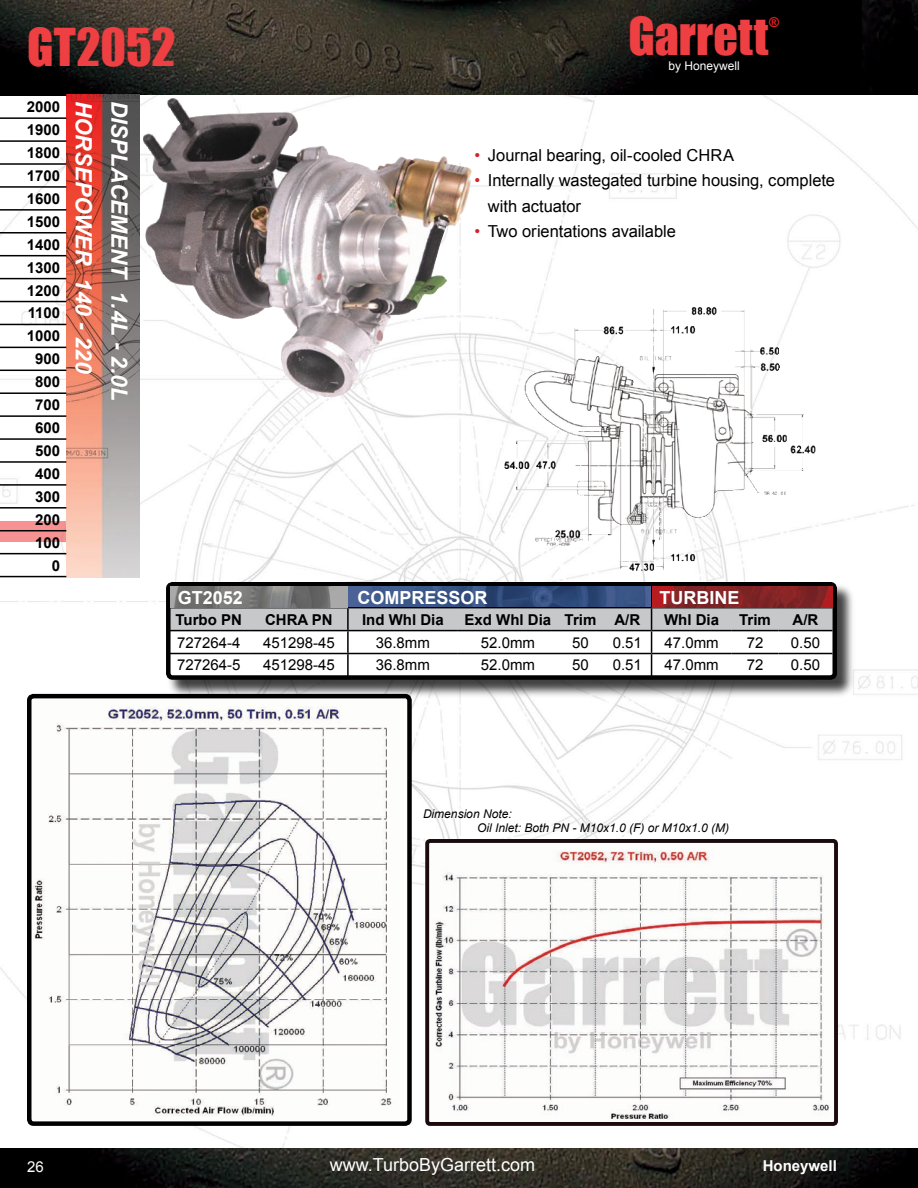
<style>
.page{position:relative;width:918px;height:1188px;background:#fff}
.page>*{position:absolute;margin:0;border:0;box-sizing:border-box;transform-origin:0 0}
.t1{font:48px "Impact";color:#ee3f42}
.t2{font:italic 700 22.5px "Arial";letter-spacing:-.005em;color:#fff}
.t3{font:700 18px "Arial";color:#fff}
.t4{font:18px "Arial";color:#fff}
.t5{font:16.5px/25.5px "Arial";letter-spacing:-.005em;color:#000}
.t6{font:16.5px/25.5px "Arial";color:#d2232a}
.t7{font:700 15px/23px "Arial";color:#000;text-align:right}
.t8{font:15px "Arial";color:#000}
.t9{font:700 15px "Arial";color:#fff}
.t10{font:15px "Arial";color:#fffffb}
.t11{font:700 13.5px "Arial";color:#ed2224}
.t12{font:italic 12px/14.4px "Arial";color:#000}
.t13{font:12px "Arial";color:#fff}
</style>
<div class="page">
<img style="left:0;top:94px;width:918px;height:1055px">
<img style="left:0;top:0;width:918px;height:94px">
<img style="left:0;top:1149px;width:918px;height:39px">
<img style="left:29px;top:696px;width:380px;height:428px;border-radius:4px">
<div style="left:27px;top:694px;width:385px;height:432px;border:4px solid #000;border-radius:4px"></div>
<img style="left:427px;top:841px;width:409px;height:283px;border-radius:3px">
<div style="left:425px;top:839px;width:413px;height:287px;border:4px solid #1c0b0d;border-radius:3px"></div>
<div style="left:0;top:521px;width:67px;height:21px;background:#f69292"></div>
<img style="left:163px;top:98px;width:309px;height:299px">
<img style="left:653px;top:307px;width:127px;height:250px">
<img style="left:66px;top:95px;width:74px;height:482px">
<hr style="left:0;top:94px;width:66px;height:2px;background:#000">
<hr style="left:0;top:117px;width:66px;height:2px;background:#000">
<hr style="left:0;top:140px;width:66px;height:2px;background:#000">
<hr style="left:0;top:163px;width:66px;height:2px;background:#000">
<hr style="left:0;top:186px;width:66px;height:2px;background:#000">
<hr style="left:0;top:209px;width:66px;height:2px;background:#000">
<hr style="left:0;top:232px;width:66px;height:2px;background:#000">
<hr style="left:0;top:255px;width:66px;height:1px;background:#000">
<hr style="left:0;top:278px;width:66px;height:1px;background:#000">
<hr style="left:0;top:301px;width:66px;height:1px;background:#000">
<hr style="left:0;top:324px;width:66px;height:1px;background:#000">
<hr style="left:0;top:347px;width:66px;height:1px;background:#000">
<hr style="left:0;top:370px;width:66px;height:1px;background:#000">
<hr style="left:0;top:392px;width:66px;height:2px;background:#000">
<hr style="left:0;top:415px;width:66px;height:2px;background:#000">
<hr style="left:0;top:438px;width:66px;height:2px;background:#000">
<hr style="left:0;top:461px;width:66px;height:2px;background:#000">
<hr style="left:0;top:484px;width:66px;height:2px;background:#000">
<hr style="left:0;top:507px;width:66px;height:2px;background:#000">
<hr style="left:0;top:530px;width:66px;height:1px;background:#000">
<hr style="left:0;top:553px;width:66px;height:1px;background:#000">
<hr style="left:0;top:576px;width:66px;height:1px;background:#000">
<div style="left:166px;top:582px;width:690px;height:117px;background:#000;opacity:.75"></div>
<svg style="left:171px;top:587px;width:661px;height:88px"></svg>
<hr style="left:348px;top:607px;width:110px;height:1px;background:#000">
<hr style="left:458px;top:607px;width:100px;height:1px;background:#000">
<hr style="left:558px;top:607px;width:45px;height:1px;background:#000">
<hr style="left:603px;top:607px;width:49px;height:1px;background:#000">
<div style="left:166px;top:582px;width:671px;height:98px;border:4px solid #000;border-radius:4px"></div>
<img style="left:349px;top:586px;width:483px;height:21px">
<img style="left:170px;top:586px;width:177px;height:21px">
<h1 class="t1" style="left:27px;top:10px;width:150px">GT2052</h1>
<p class="t7" style="left:27px;top:96px;width:35px">2000<br>1900<br>1800<br>1700<br>1600<br>1500<br>1400<br>1300<br>1200<br>1100<br>1000<br>900<br>800<br>700<br>600<br>500<br>400<br>300<br>200<br>100<br>0</p>
<h2 class="t2" style="left:98px;top:101px;width:274px;rotate:90deg">HORSEPOWER 140 - 220</h2>
<h2 class="t2" style="left:134px;top:101px;width:301px;rotate:90deg">DISPLACEMENT 1.4L - 2.0L</h2>
<h1 class="t1" style="left:628px;top:-1px;width:141px">Garrett</h1>
<p class="t11" style="left:769px;top:13px;width:11px">®</p>
<p class="t13" style="left:669px;top:58px;width:73px">by Honeywell</p>
<p class="t6" style="left:474px;top:142px;width:7px">• •</p>
<p class="t6" style="left:474px;top:219px;width:7px">•</p>
<p class="t5" style="left:488px;top:142px;width:349px">Journal bearing, oil-cooled CHRA<br>Internally wastegated turbine housing, complete with actuator<br>Two orientations available</p>
<p class="t3" style="left:178px;top:586px;width:67px">GT2052</p>
<p class="t3" style="left:357px;top:586px;width:132px">COMPRESSOR</p>
<p class="t3" style="left:660px;top:585px;width:81px">TURBINE</p>
<p class="t7" style="left:176px;top:608px;width:68px">Turbo PN</p>
<p class="t7" style="left:265px;top:608px;width:69px">CHRA PN</p>
<p class="t7" style="left:362px;top:608px;width:83px">Ind Whl Dia</p>
<p class="t7" style="left:465px;top:608px;width:177px">Exd Whl Dia Trim A/R</p>
<p class="t7" style="left:664px;top:608px;width:57px">Whl Dia</p>
<p class="t7" style="left:739px;top:608px;width:33px">Trim</p>
<p class="t7" style="left:793px;top:608px;width:27px">A/R</p>
<p class="t8" style="left:177px;top:632px;width:65px">727264-4</p>
<p class="t8" style="left:263px;top:632px;width:73px">451298-45</p>
<p class="t8" style="left:376px;top:632px;width:56px">36.8mm</p>
<p class="t8" style="left:481px;top:632px;width:56px">52.0mm</p>
<p class="t8" style="left:572px;top:632px;width:18px">50</p>
<p class="t8" style="left:613px;top:632px;width:31px">0.51</p>
<p class="t8" style="left:665px;top:632px;width:56px">47.0mm</p>
<p class="t8" style="left:747px;top:632px;width:18px">72</p>
<p class="t8" style="left:791px;top:632px;width:31px">0.50</p>
<p class="t8" style="left:177px;top:655px;width:65px">727264-5</p>
<p class="t8" style="left:263px;top:655px;width:73px">451298-45</p>
<p class="t8" style="left:376px;top:655px;width:56px">36.8mm</p>
<p class="t8" style="left:481px;top:655px;width:56px">52.0mm</p>
<p class="t8" style="left:572px;top:655px;width:18px">50</p>
<p class="t8" style="left:613px;top:655px;width:31px">0.51</p>
<p class="t8" style="left:665px;top:655px;width:56px">47.0mm</p>
<p class="t8" style="left:747px;top:655px;width:18px">72</p>
<p class="t8" style="left:791px;top:655px;width:31px">0.50</p>
<p class="t12" style="left:477px;top:807px;width:254px;text-indent:-54px">Dimension Note:<br>Oil Inlet: Both PN - M10x1.0 (F) or M10x1.0 (M)</p>
<p class="t10" style="left:27px;top:1157px;width:18px">26</p>
<p class="t4" style="left:330px;top:1152px;width:207px">www.TurboByGarrett.com</p>
<p class="t9" style="left:763px;top:1156px;width:76px">Honeywell</p>
</div>
